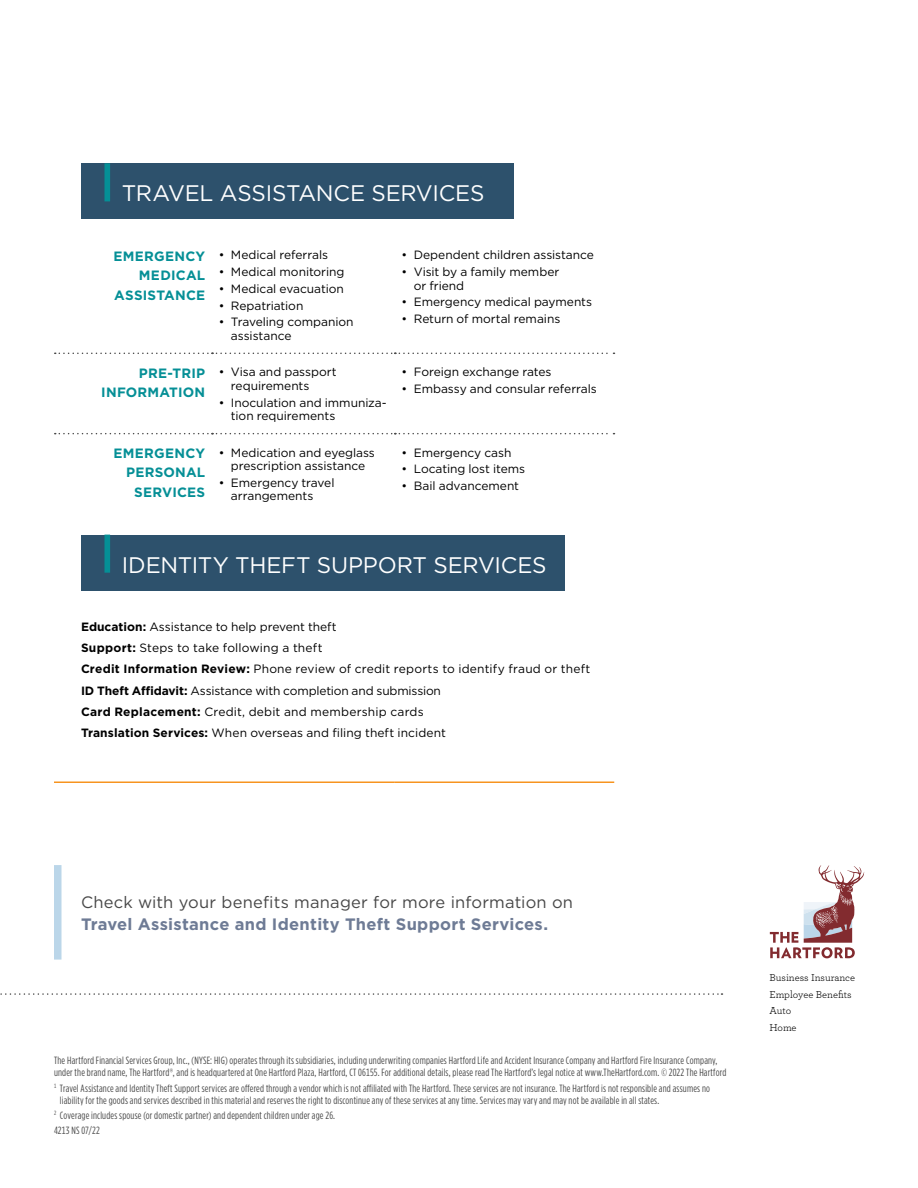
<style>
.page{position:relative;width:918px;height:1188px;background:#fff}
.page>*{position:absolute;margin:0;border:0;box-sizing:border-box;transform-origin:0 0}
.A-Ranked{font:22.5px "Gotham";letter-spacing:-.01em;color:#fff}
.Body{font:16.5px/22.5px "Gotham";letter-spacing:.015em;color:#484848}
.Identifier{font:700 13.5px/19.5px "Gotham";letter-spacing:.015em;color:#058f96;text-align:right}
.Body_-_Gotham__9pt{font:12px/13.5px "Gotham";letter-spacing:-.005em;color:#000}
.Body_-_Gotham__9pt-2{font:12px "Gotham";letter-spacing:.015em;color:#000}
.Body_-_Gotham__9pt-3{font:12px "Gotham";letter-spacing:.02em;color:#000}
.t1{font:10.5px/12px "Gotham Condensed";letter-spacing:.02em;color:#484848}
.t2{font:10.5px "Archer";color:#000}
.s1{font-weight:700}
.s2{font-weight:700;color:#6e7b95}
</style>
<div class="page">
<svg style="left:55px;top:353px;width:559px;height:1px"></svg>
<svg style="left:55px;top:433px;width:559px;height:1px"></svg>
<hr style="left:54px;top:782px;width:158px;height:1px;background:#f7941f">
<hr style="left:212px;top:782px;width:183px;height:1px;background:#f7941f">
<hr style="left:395px;top:782px;width:219px;height:1px;background:#f7941f">
<div style="left:54px;top:865px;width:8px;height:95px;background:#bbd6e9"></div>
<svg style="left:770px;top:865px;width:94px;height:93px"></svg>
<svg style="left:0;top:993px;width:723px;height:2px"></svg>
<div style="left:81px;top:535px;width:483px;height:55px;background:#2d516c"></div>
<div style="left:104px;top:535px;width:6px;height:38px;background:#058f96"></div>
<div style="left:81px;top:163px;width:433px;height:56px;background:#2d516c"></div>
<div style="left:104px;top:163px;width:6px;height:38px;background:#058f96"></div>
<p class="A-Ranked" style="left:122px;top:179px;width:364px">TRAVEL ASSISTANCE SERVICES</p>
<p class="Identifier" style="left:113px;top:246px;width:93px">EMERGENCY<br>MEDICAL<br>ASSISTANCE</p>
<p class="Body_-_Gotham__9pt" style="left:219px;top:248px;width:111px">• Medical referrals</p>
<p class="Body_-_Gotham__9pt" style="left:219px;top:265px;width:127px">• Medical monitoring</p>
<p class="Body_-_Gotham__9pt" style="left:219px;top:282px;width:127px">• Medical evacuation</p>
<p class="Body_-_Gotham__9pt" style="left:219px;top:298px;width:86px">• Repatriation</p>
<p class="Body_-_Gotham__9pt" style="left:231px;top:315px;width:124px;text-indent:-12px">• Traveling companion assistance</p>
<p class="Identifier" style="left:101px;top:363px;width:105px">PRE-TRIP<br>INFORMATION</p>
<p class="Body_-_Gotham__9pt" style="left:231px;top:365px;width:107px;text-indent:-12px">• Visa and passport requirements</p>
<p class="Body_-_Gotham__9pt" style="left:231px;top:395px;width:157px;text-indent:-12px">• Inoculation and immuniza&shy;tion requirements</p>
<p class="Identifier" style="left:113px;top:443px;width:93px">EMERGENCY<br>PERSONAL<br>SERVICES</p>
<p class="Body_-_Gotham__9pt" style="left:219px;top:445px;width:158px;text-align:center">• Medication and eyeglass prescription assistance</p>
<p class="Body_-_Gotham__9pt" style="left:231px;top:476px;width:105px;text-indent:-12px">• Emergency travel arrangements</p>
<p class="Body_-_Gotham__9pt" style="left:402px;top:248px;width:194px">• Dependent children assistance</p>
<p class="Body_-_Gotham__9pt" style="left:414px;top:265px;width:147px;text-indent:-12px">• Visit by a family member or friend</p>
<p class="Body_-_Gotham__9pt" style="left:402px;top:295px;width:192px">• Emergency medical payments</p>
<p class="Body_-_Gotham__9pt" style="left:402px;top:312px;width:160px">• Return of mortal remains</p>
<p class="Body_-_Gotham__9pt" style="left:402px;top:365px;width:151px">• Foreign exchange rates</p>
<p class="Body_-_Gotham__9pt" style="left:402px;top:382px;width:197px">• Embassy and consular referrals</p>
<p class="Body_-_Gotham__9pt" style="left:402px;top:445px;width:111px">• Emergency cash</p>
<p class="Body_-_Gotham__9pt" style="left:402px;top:462px;width:125px">• Locating lost items</p>
<p class="Body_-_Gotham__9pt" style="left:402px;top:479px;width:119px">• Bail advancement</p>
<p class="A-Ranked" style="left:122px;top:550px;width:426px">IDENTITY THEFT SUPPORT SERVICES</p>
<p class="Body_-_Gotham__9pt" style="left:81px;top:620px;width:257px"><span class="s1">Education:</span> Assistance to help prevent theft</p>
<p class="Body_-_Gotham__9pt" style="left:81px;top:641px;width:243px"><span class="s1">Support:</span> Steps to take following a theft</p>
<p class="Body_-_Gotham__9pt-2" style="left:81px;top:662px;width:511px"><span class="s1">Credit Information Review:</span> Phone review of credit reports to identify fraud or theft</p>
<p class="Body_-_Gotham__9pt" style="left:81px;top:683px;width:362px"><span class="s1">ID Theft Affidavit:</span> Assistance with completion and submission</p>
<p class="Body_-_Gotham__9pt-3" style="left:81px;top:704px;width:344px"><span class="s1">Card Replacement:</span> Credit, debit and membership cards</p>
<p class="Body_-_Gotham__9pt" style="left:81px;top:726px;width:366px"><span class="s1">Translation Services:</span> When overseas and filing theft incident</p>
<p class="Body" style="left:81px;top:890px;width:494px">Check with your benefits manager for more information on<br><span class="s2">Travel Assistance and Identity Theft Support Services.</span></p>
<p class="t1" style="left:54px;top:1055px;width:674px">The Hartford Financial Services Group, Inc., (NYSE: HIG) operates through its subsidiaries, including underwriting companies Hartford Life and Accident Insurance Company and Hartford Fire Insurance Company, under the brand name, The Hartford®, and is headquartered at One Hartford Plaza, Hartford, CT 06155. For additional details, please read The Hartford’s legal notice at www.TheHartford.com. © 2022 The Hartford</p>
<p class="t1" style="left:60px;top:1082px;width:652px;text-indent:-6px"><sup>1</sup> Travel Assistance and Identity Theft Support services are offered through a vendor which is not affiliated with The Hartford. These services are not insurance. The Hartford is not responsible and assumes no liability for the goods and services described in this material and reserves the right to discontinue any of these services at any time. Services may vary and may not be available in all states.</p>
<p class="t1" style="left:54px;top:1109px;width:283px"><sup>2</sup> Coverage includes spouse (or domestic partner) and dependent children under age 26.</p>
<p class="t1" style="left:54px;top:1124px;width:48px">4213 NS 07/22</p>
<p class="t2" style="left:770px;top:971px;width:87px">Business Insurance</p>
<p class="t2" style="left:770px;top:987px;width:84px">Employee Benefits</p>
<p class="t2" style="left:770px;top:1004px;width:23px">Auto</p>
<p class="t2" style="left:770px;top:1020px;width:29px">Home</p>
</div>
